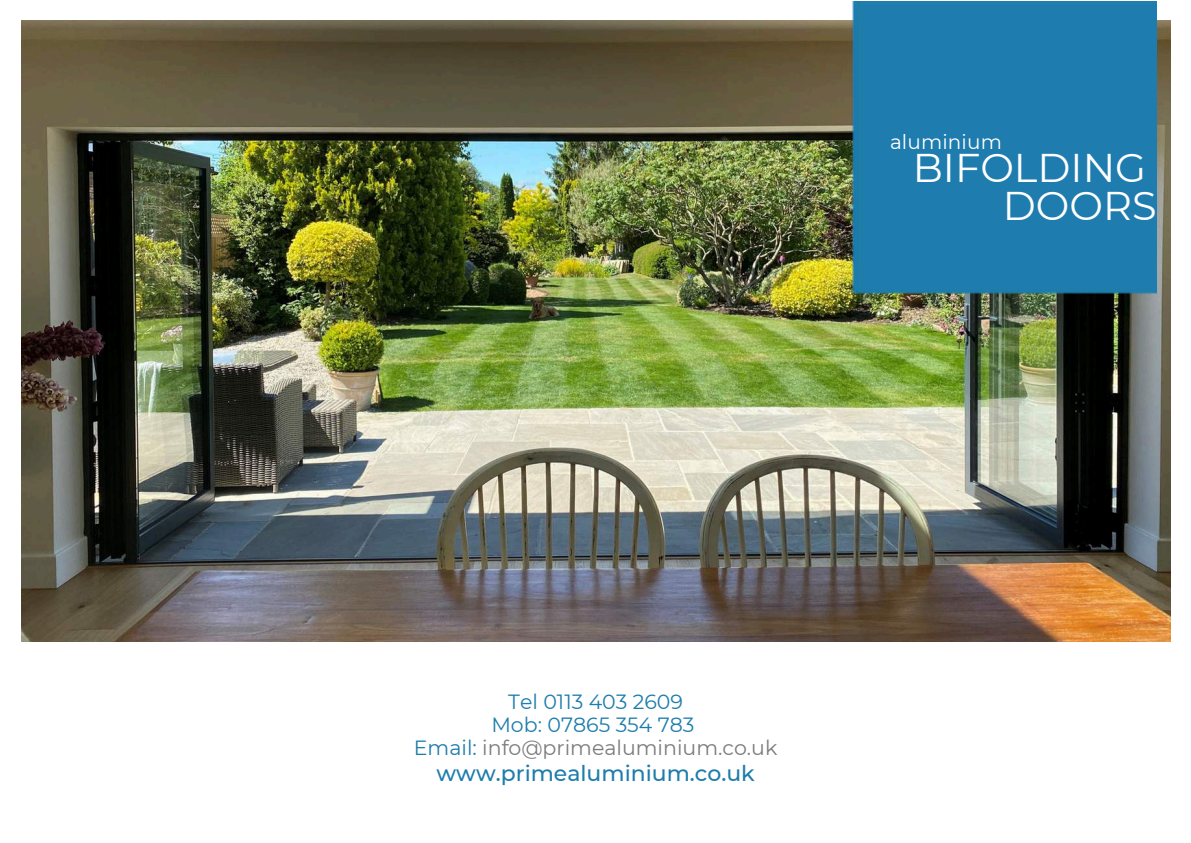
<style>
.page{position:relative;width:1191px;height:843px;background:#fff}
.page>*{position:absolute;margin:0;border:0;box-sizing:border-box;transform-origin:0 0}
.t1{font:40px/38.2px "Montserrat";color:#fff;text-align:right}
.t2{font:500 21.9px "Montserrat";color:#1e7dac}
.t3{font:20.5px/23.2px "Montserrat";color:#1e7dac;text-align:center}
.t4{font:20px "Montserrat";letter-spacing:.005em;color:#fff}
.s1{color:#7d7b7b}
</style>
<div class="page">
<img style="left:21px;top:20px;width:1148px;height:621px">
<div style="left:851px;top:1px;width:305px;height:292px;background:#1e7caf"></div>
<p class="t4" style="left:890px;top:130px;width:113px">aluminium</p>
<h1 class="t1" style="left:912px;top:148px;width:245px">BIFOLDING<br>DOORS</h1>
<p class="t3" style="left:414px;top:689px;width:365px">Tel 0113 403 2609<br>Mob: 07865 354 783<br>Email: <span class="s1">info@primealuminium.co.uk</span></p>
<p class="t2" style="left:436px;top:760px;width:319px">www.primealuminium.co.uk</p>
</div>
